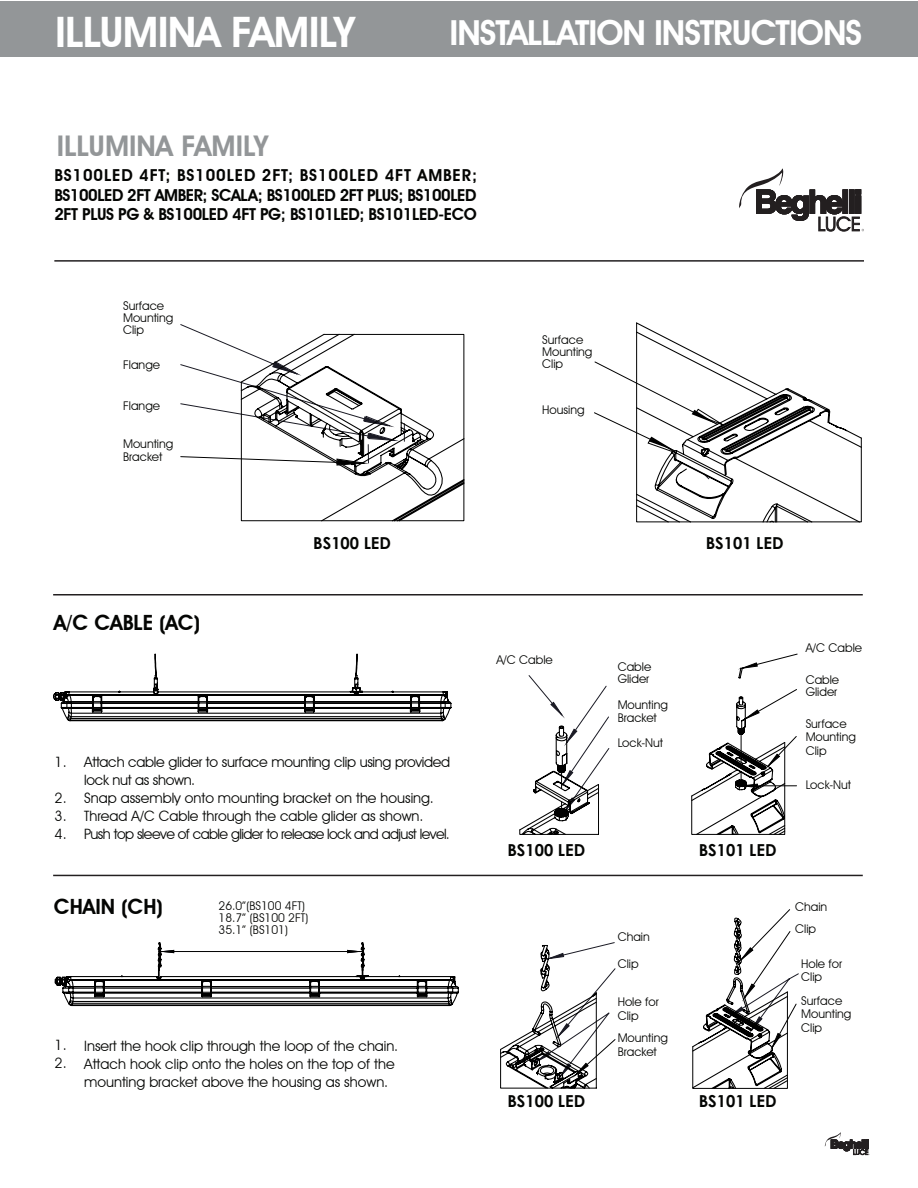
<style>
.page{position:relative;width:918px;height:1188px;background:#fff}
.page>*{position:absolute;margin:0;border:0;box-sizing:border-box;transform-origin:0 0}
.t1{font:600 42px "Avant Garde IT Cby BT";letter-spacing:-.02em;color:#fff}
.t2{font:600 34.5px "Avant Garde IT Cby BT";letter-spacing:-.03em;color:#fff}
.t3{font:600 28.5px "Avant Garde IT Cby BT";color:#939698}
.t4{font:600 21px "Avant Garde IT Cby BT";color:#040503}
.t5{font:600 16.5px/19.8px "Avant Garde IT Cby BT";letter-spacing:-.02em;color:#040503;text-align:justify}
.t6{font:700 16.5px "Century Gothic";color:#040503}
.t7{font:14.25px "Avant Garde IT Cby BT";color:#040503}
.t8{font:14.25px/18px "Avant Garde IT Cby BT";letter-spacing:-.02em;color:#040503}
.t9{font:14.25px "Avant Garde IT Cby BT";letter-spacing:-.04em;color:#040503}
.t10{font:12px/12px "Avant Garde IT Cby BT";color:#040503}
</style>
<div class="page">
<div style="left:1px;top:1px;width:917px;height:55px;background:#939698"></div>
<hr style="left:54px;top:260px;width:810px;height:2px;background:#231f20">
<svg style="left:739px;top:168px;width:125px;height:63px"></svg>
<svg style="left:825px;top:1132px;width:45px;height:23px"></svg>
<hr style="left:53px;top:594px;width:810px;height:2px;background:#231f20">
<hr style="left:53px;top:875px;width:810px;height:1px;background:#231f20">
<svg style="left:54px;top:942px;width:405px;height:65px"></svg>
<svg style="left:180px;top:324px;width:285px;height:198px"></svg>
<svg style="left:594px;top:361px;width:41px;height:72px"></svg>
<svg style="left:635px;top:322px;width:227px;height:201px"></svg>
<svg style="left:500px;top:942px;width:116px;height:147px"></svg>
<svg style="left:692px;top:909px;width:107px;height:180px"></svg>
<svg style="left:53px;top:653px;width:399px;height:69px"></svg>
<svg style="left:691px;top:653px;width:107px;height:182px"></svg>
<svg style="left:519px;top:675px;width:91px;height:160px"></svg>
<p class="t1" style="left:55px;top:7px;width:301px">ILLUMINA FAMILY</p>
<p class="t2" style="left:450px;top:12px;width:414px">INSTALLATION INSTRUCTIONS</p>
<p class="t3" style="left:57px;top:129px;width:213px">ILLUMINA FAMILY</p>
<p class="t5" style="left:54px;top:165px;width:424px">BS100LED 4FT; BS100LED 2FT; BS100LED 4FT AMBER; BS100LED 2FT AMBER; SCALA; BS100LED 2FT PLUS; BS100LED 2FT PLUS PG &amp; BS100LED 4FT PG; BS101LED; BS101LED-ECO</p>
<p class="t10" style="left:123px;top:300px;width:52px">Surface<br>Mounting<br>Clip</p>
<p class="t10" style="left:123px;top:359px;width:39px">Flange</p>
<p class="t10" style="left:123px;top:399px;width:39px">Flange</p>
<p class="t10" style="left:123px;top:436px;width:52px;line-height:13.5px">Mounting<br>Bracket</p>
<p class="t4" style="left:54px;top:610px;width:147px">A/C CABLE (AC)</p>
<p class="t6" style="left:313px;top:531px;width:79px">BS100 LED</p>
<p class="t7" style="left:55px;top:754px;width:14px">1.</p>
<p class="t7" style="left:55px;top:790px;width:14px">2.</p>
<p class="t7" style="left:55px;top:808px;width:14px">3.</p>
<p class="t7" style="left:55px;top:826px;width:14px">4.</p>
<p class="t8" style="left:84px;top:753px;width:368px">Attach cable glider to surface mounting clip using provided lock nut as shown.</p>
<p class="t7" style="left:84px;top:790px;width:351px">Snap assembly onto mounting bracket on the housing.</p>
<p class="t7" style="left:84px;top:808px;width:341px">Thread A/C Cable through the cable glider as shown.</p>
<p class="t9" style="left:84px;top:826px;width:367px">Push top sleeve of cable glider to release lock and adjust level.</p>
<p class="t4" style="left:54px;top:894px;width:110px">CHAIN (CH)</p>
<p class="t10" style="left:219px;top:900px;width:91px">26.0”(BS100 4FT)<br>18.7” (BS100 2FT)</p>
<p class="t10" style="left:219px;top:924px;width:71px">35.1” (BS101)</p>
<p class="t7" style="left:55px;top:1036px;width:14px">1.</p>
<p class="t7" style="left:55px;top:1054px;width:14px">2.</p>
<p class="t7" style="left:84px;top:1037px;width:316px">Insert the hook clip through the loop of the chain.</p>
<p class="t7" style="left:84px;top:1055px;width:312px">Attach hook clip onto the holes on the top of the</p>
<p class="t7" style="left:84px;top:1073px;width:305px">mounting bracket above the housing as shown.</p>
<p class="t10" style="left:542px;top:334px;width:52px">Surface<br>Mounting<br>Clip</p>
<p class="t10" style="left:542px;top:404px;width:44px">Housing</p>
<p class="t10" style="left:496px;top:654px;width:58px">A/C Cable</p>
<p class="t10" style="left:618px;top:660px;width:35px">Cable<br>Glider</p>
<p class="t10" style="left:618px;top:698px;width:52px;line-height:13.5px">Mounting<br>Bracket</p>
<p class="t10" style="left:618px;top:737px;width:47px">Lock-Nut</p>
<p class="t6" style="left:507px;top:837px;width:79px">BS100 LED</p>
<p class="t6" style="left:507px;top:1089px;width:79px">BS100 LED</p>
<p class="t10" style="left:618px;top:931px;width:34px">Chain</p>
<p class="t10" style="left:618px;top:958px;width:22px">Clip</p>
<p class="t10" style="left:618px;top:995px;width:43px;line-height:13.5px">Hole for<br>Clip</p>
<p class="t10" style="left:618px;top:1031px;width:52px;line-height:13.5px">Mounting<br>Bracket</p>
<p class="t6" style="left:706px;top:531px;width:79px">BS101 LED</p>
<p class="t10" style="left:806px;top:642px;width:58px">A/C Cable</p>
<p class="t10" style="left:806px;top:674px;width:35px">Cable<br>Glider</p>
<p class="t10" style="left:806px;top:718px;width:43px">Surface</p>
<p class="t10" style="left:806px;top:731px;width:52px">Mounting</p>
<p class="t10" style="left:806px;top:745px;width:22px">Clip</p>
<p class="t10" style="left:806px;top:778px;width:47px">Lock-Nut</p>
<p class="t6" style="left:699px;top:837px;width:79px">BS101 LED</p>
<p class="t10" style="left:795px;top:900px;width:34px">Chain</p>
<p class="t10" style="left:795px;top:922px;width:22px">Clip</p>
<p class="t10" style="left:801px;top:957px;width:43px;line-height:13.5px">Hole for<br>Clip</p>
<p class="t10" style="left:801px;top:994px;width:43px">Surface</p>
<p class="t10" style="left:801px;top:1007px;width:52px;line-height:13.5px">Mounting<br>Clip</p>
<p class="t6" style="left:699px;top:1089px;width:79px">BS101 LED</p>
</div>
